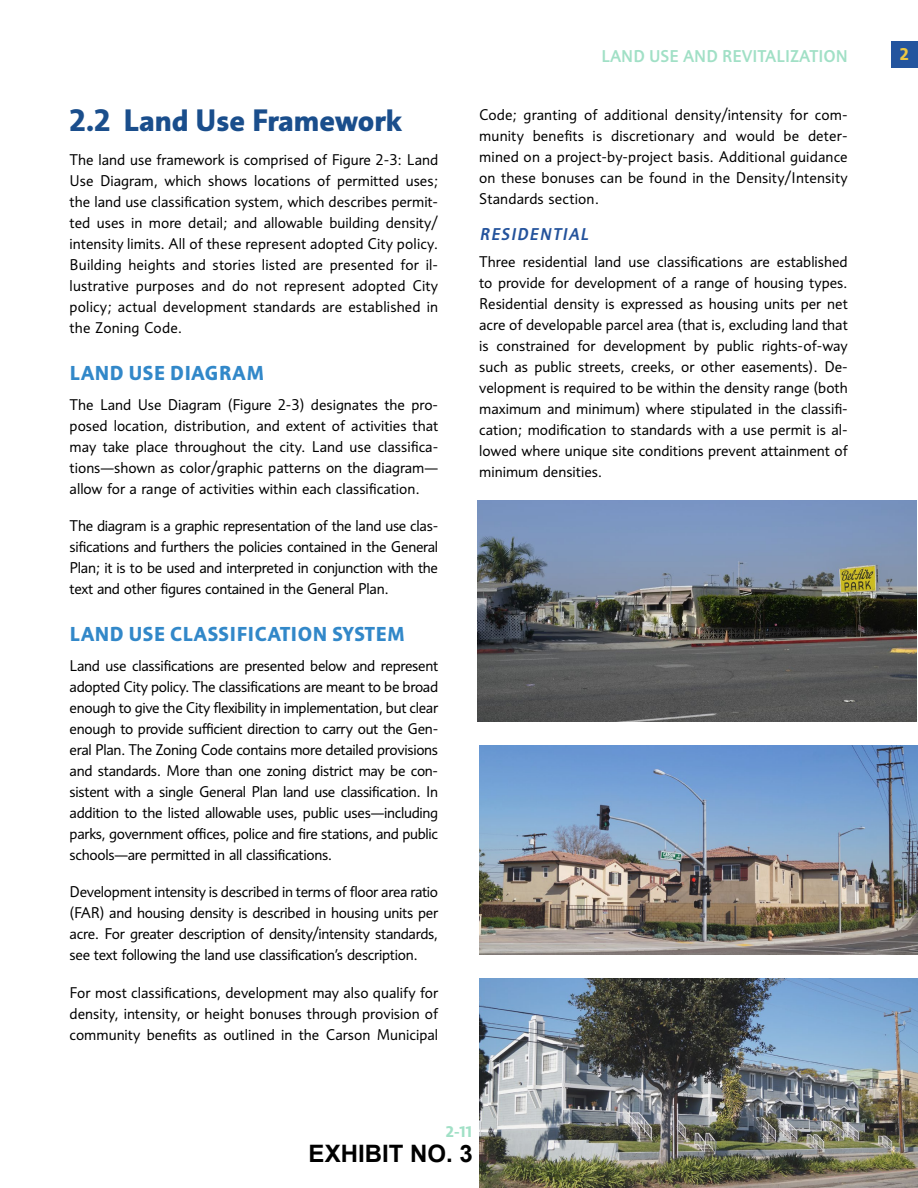
<style>
.page{position:relative;width:918px;height:1188px;background:#fff}
.page>*{position:absolute;margin:0;border:0;box-sizing:border-box;transform-origin:0 0}
.t1{font:700 30px "Informa Pro";color:#1a4e8c}
.t2{font:700 24px "Arial";color:#000}
.t3{font:700 19.5px "Informa Pro";letter-spacing:.03em;color:#3288c9}
.t4{font:500 16.5px "Informa Pro";color:#a1e0c6}
.t5{font:italic 500 16.5px "Informa Pro";letter-spacing:.08em;color:#24539c}
.t6{font:700 16.5px "Informa Pro";color:#ecc742}
.t7{font:15px/21px "Informa Pro";color:#000;text-align:justify}
.t8{font:700 15px "Informa Pro";color:#a1e0c6}
</style>
<div class="page">
<img style="left:479px;top:745px;width:439px;height:210px">
<img style="left:479px;top:978px;width:439px;height:210px">
<img style="left:477px;top:501px;width:439px;height:220px">
<div style="left:891px;top:41px;width:27px;height:27px;background:#24559e"></div>
<h1 class="t1" style="left:70px;top:102px;width:334px">2.2 Land Use Framework</h1>
<p class="t7" style="left:70px;top:150px;width:370px">The land use framework is comprised of Figure 2-3: Land Use Diagram, which shows locations of permitted uses; the land use classification system, which describes permit&shy;ted uses in more detail; and allowable building density/ intensity limits. All of these represent adopted City policy.<br>Building heights and stories listed are presented for il&shy;lustrative purposes and do not represent adopted City policy; actual development standards are established in the Zoning Code.</p>
<h3 class="t3" style="left:70px;top:361px;width:196px">LAND USE DIAGRAM</h3>
<p class="t7" style="left:70px;top:394px;width:370px">The Land Use Diagram (Figure 2-3) designates the pro&shy;posed location, distribution, and extent of activities that may take place throughout the city. Land use classifica&shy;tions—shown as color/graphic patterns on the diagram— allow for a range of activities within each classification.</p>
<p class="t7" style="left:70px;top:515px;width:370px">The diagram is a graphic representation of the land use clas&shy;sifications and furthers the policies contained in the General Plan; it is to be used and interpreted in conjunction with the text and other figures contained in the General Plan.</p>
<h3 class="t3" style="left:70px;top:622px;width:336px">LAND USE CLASSIFICATION SYSTEM</h3>
<p class="t7" style="left:70px;top:655px;width:370px">Land use classifications are presented below and represent adopted City policy. The classifications are meant to be broad enough to give the City flexibility in implementation, but clear enough to provide sufficient direction to carry out the Gen&shy;eral Plan. The Zoning Code contains more detailed provisions and standards. More than one zoning district may be con&shy;sistent with a single General Plan land use classification. In addition to the listed allowable uses, public uses—including parks, government offices, police and fire stations, and public schools—are permitted in all classifications.</p>
<p class="t7" style="left:70px;top:881px;width:370px">Development intensity is described in terms of floor area ratio (FAR) and housing density is described in housing units per acre. For greater description of density/intensity standards, see text following the land use classification’s description.</p>
<p class="t7" style="left:70px;top:982px;width:370px">For most classifications, development may also qualify for density, intensity, or height bonuses through provision of community benefits as outlined in the Carson Municipal</p>
<p class="t4" style="left:601px;top:46px;width:248px">LAND USE AND REVITALIZATION</p>
<p class="t6" style="left:900px;top:44px;width:11px">2</p>
<p class="t7" style="left:479px;top:104px;width:370px">Code; granting of additional density/intensity for com&shy;munity benefits is discretionary and would be deter&shy;mined on a project-by-project basis. Additional guidance on these bonuses can be found in the Density/Intensity Standards section.</p>
<p class="t5" style="left:480px;top:224px;width:110px">RESIDENTIAL</p>
<p class="t7" style="left:479px;top:252px;width:370px">Three residential land use classifications are established to provide for development of a range of housing types.<br>Residential density is expressed as housing units per net acre of developable parcel area (that is, excluding land that is constrained for development by public rights-of-way such as public streets, creeks, or other easements). De&shy;velopment is required to be within the density range (both maximum and minimum) where stipulated in the classifi&shy;cation; modification to standards with a use permit is al&shy;lowed where unique site conditions prevent attainment of minimum densities.</p>
<p class="t8" style="left:446px;top:1122px;width:28px">2-11</p>
<h2 class="t2" style="left:309px;top:1137px;width:166px">EXHIBIT NO. 3</h2>
</div>
